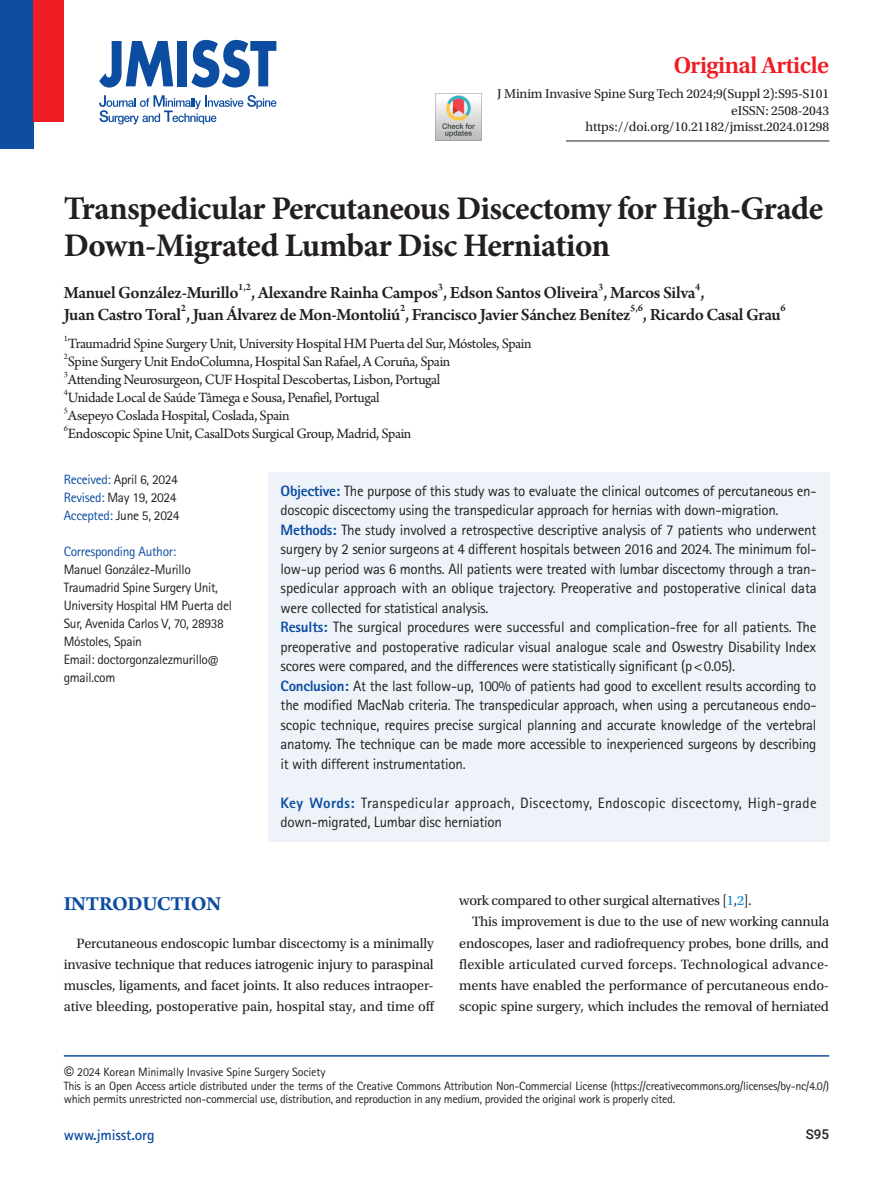
<style>
.page{position:relative;width:893px;height:1191px;background:#fff}
.page>*{position:absolute;margin:0;border:0;box-sizing:border-box;transform-origin:0 0}
.article-title{font:700 33px/37.5px "Minion Pro";letter-spacing:-.02em;color:#231f20}
.subject{font:600 24px "Utopia Std";letter-spacing:-.02em;color:#ee1d23}
.body-title{font:700 21px "Arno Pro";letter-spacing:-.02em;color:#0d4da1}
.contrib-group{font:600 18px "Arno Pro";letter-spacing:-.025em;color:#231f20}
.abstract{font:15px/19.5px "Rotis Sans Serif Std";letter-spacing:-.02em;color:#231f20;text-align:justify}
.aff{font:15px "Arno Pro";letter-spacing:-.025em;color:#231f20}
.abstract-2{font:15px/19.5px "Rotis Sans Serif Std";letter-spacing:.02em;color:#231f20}
.t1{font:700 15px "Rotis Sans Serif Std";letter-spacing:-.01em;color:#0d4da1}
.body{font:14.25px/21.3px "Utopia Std";letter-spacing:-.015em;color:#231f20;text-align:justify}
.date-published{font:13.5px/18px "Rotis Sans Serif Std";letter-spacing:-.025em;color:#231f20}
.Issue{font:13.5px "Utopia Std";letter-spacing:-.01em;color:#231f20}
.date-published-2{font:13.5px "Rotis Sans Serif Std";letter-spacing:-.025em;color:#0d4da1}
.t2{font:500 13.5px "Roboto";color:#231f20}
.t3{font:12px/13.5px "Rotis Sans Serif Std";letter-spacing:-.025em;color:#231f20}
.contrib-group-2{font:600 10.5px "Arno Pro";color:#231f20}
.aff-2{font:8.7px "Arno Pro";color:#231f20}
.s1{color:#0d4da1}
.s2{font-weight:800;color:#0d4da1}
.s3{color:#0b88de}
.s4{font-family:"Roboto";font-size:13.5px}
</style>
<div class="page">
<div style="left:268px;top:472px;width:561px;height:370px;background:#edf3f9"></div>
<hr style="left:64px;top:1055px;width:765px;height:1px;background:#0d4da1">
<hr style="left:566px;top:141px;width:263px;height:1px;background:#231f20">
<div style="left:0;top:0;width:33px;height:149px;background:#0d4ea2"></div>
<div style="left:33px;top:0;width:31px;height:122px;background:#ee1d23"></div>
<svg style="left:99px;top:41px;width:74px;height:47px"></svg>
<div style="left:177px;top:41px;width:10px;height:45px;background:#0d4da1"></div>
<svg style="left:191px;top:40px;width:85px;height:48px"></svg>
<svg style="left:99px;top:95px;width:177px;height:29px"></svg>
<img style="left:435px;top:94px;width:47px;height:47px">
<p class="subject" style="left:674px;top:52px;width:157px">Original Article</p>
<p class="Issue" style="left:497px;top:87px;width:333px">J Minim Invasive Spine Surg Tech 2024;9(Suppl 2):S95-S101</p>
<p class="Issue" style="left:731px;top:103px;width:99px">eISSN: 2508-2043</p>
<p class="Issue" style="left:586px;top:119px;width:245px">https://doi.org/10.21182/jmisst.2024.01298</p>
<p class="article-title" style="left:64px;top:189px;width:761px">Transpedicular Percutaneous Discectomy for High-Grade<br>Down-Migrated Lumbar Disc Herniation</p>
<p class="contrib-group" style="left:64px;top:282px;width:176px">Manuel González-Murillo</p>
<p class="contrib-group-2" style="left:238px;top:281px;width:14px">1,2</p>
<p class="contrib-group" style="left:251px;top:282px;width:455px">, Alexandre Rainha Campos , Edson Santos Oliveira , Marcos Silva ,</p>
<p class="contrib-group-2" style="left:438px;top:281px;width:7px">3</p>
<p class="contrib-group-2" style="left:598px;top:281px;width:7px">3</p>
<p class="contrib-group-2" style="left:695px;top:281px;width:7px">4</p>
<p class="contrib-group" style="left:64px;top:304px;width:568px">Juan Castro Toral , Juan Álvarez de Mon-Montoliú , Francisco Javier Sánchez Benítez</p>
<p class="contrib-group-2" style="left:181px;top:302px;width:7px">2</p>
<p class="contrib-group-2" style="left:400px;top:302px;width:7px">2</p>
<p class="contrib-group-2" style="left:630px;top:302px;width:14px">5,6</p>
<p class="contrib-group" style="left:643px;top:304px;width:139px">, Ricardo Casal Grau</p>
<p class="contrib-group-2" style="left:780px;top:302px;width:7px">6</p>
<p class="aff-2" style="left:64px;top:333px;width:6px">1</p>
<p class="aff" style="left:68px;top:334px;width:465px">Traumadrid Spine Surgery Unit, University Hospital HM Puerta del Sur, Móstoles, Spain</p>
<p class="aff-2" style="left:64px;top:351px;width:6px">2</p>
<p class="aff" style="left:68px;top:352px;width:384px">Spine Surgery Unit EndoColumna, Hospital San Rafael, A Coruña, Spain</p>
<p class="aff-2" style="left:64px;top:369px;width:6px">3</p>
<p class="aff" style="left:68px;top:370px;width:374px">Attending Neurosurgeon, CUF Hospital Descobertas, Lisbon, Portugal</p>
<p class="aff-2" style="left:64px;top:387px;width:6px">4</p>
<p class="aff" style="left:68px;top:388px;width:313px">Unidade Local de Saúde Tâmega e Sousa, Penafiel, Portugal</p>
<p class="aff-2" style="left:64px;top:405px;width:6px">5</p>
<p class="aff" style="left:68px;top:406px;width:223px">Asepeyo Coslada Hospital, Coslada, Spain</p>
<p class="aff-2" style="left:64px;top:423px;width:6px">6</p>
<p class="aff" style="left:68px;top:424px;width:345px">Endoscopic Spine Unit, CasalDots Surgical Group, Madrid, Spain</p>
<p class="date-published" style="left:64px;top:470px;width:116px"><span class="s1">Received:</span> April 6, 2024</p>
<p class="date-published" style="left:64px;top:488px;width:114px"><span class="s1">Revised:</span> May 19, 2024</p>
<p class="date-published" style="left:64px;top:506px;width:117px"><span class="s1">Accepted:</span> June 5, 2024</p>
<p class="date-published-2" style="left:64px;top:543px;width:114px">Corresponding Author:</p>
<p class="date-published" style="left:64px;top:560px;width:129px">Manuel González-Murillo</p>
<p class="date-published" style="left:64px;top:578px;width:170px">Traumadrid Spine Surgery Unit,<br>University Hospital HM Puerta del<br>Sur, Avenida Carlos V, 70, 28938<br>Móstoles, Spain</p>
<p class="date-published" style="left:64px;top:650px;width:156px">Email: doctorgonzalezmurillo@ gmail.com</p>
<p class="abstract" style="left:281px;top:481px;width:537px"><span class="s2">Objective:</span> The purpose of this study was to evaluate the clinical outcomes of percutaneous en&shy;doscopic discectomy using the transpedicular approach for hernias with down-migration.</p>
<p class="abstract" style="left:281px;top:520px;width:538px"><span class="s2">Methods:</span> The study involved a retrospective descriptive analysis of 7 patients who underwent surgery by 2 senior surgeons at 4 different hospitals between 2016 and 2024. The minimum fol&shy;low-up period was 6 months. All patients were treated with lumbar discectomy through a tran&shy;spedicular approach with an oblique trajectory. Preoperative and postoperative clinical data were collected for statistical analysis.</p>
<p class="abstract" style="left:281px;top:617px;width:537px"><span class="s2">Results:</span> The surgical procedures were successful and complication-free for all patients. The preoperative and postoperative radicular visual analogue scale and Oswestry Disability Index scores were compared, and the differences were statistically significant (p&lt;0.05).</p>
<p class="abstract" style="left:281px;top:676px;width:537px"><span class="s2">Conclusion:</span> At the last follow-up, 100% of patients had good to excellent results according to the modified MacNab criteria. The transpedicular approach, when using a percutaneous endo&shy;scopic technique, requires precise surgical planning and accurate knowledge of the vertebral anatomy. The technique can be made more accessible to inexperienced surgeons by describing it with different instrumentation.</p>
<p class="abstract-2" style="left:281px;top:793px;width:538px"><span class="s2">Key Words:</span> Transpedicular approach, Discectomy, Endoscopic discectomy, High-grade down-migrated, Lumbar disc herniation</p>
<p class="body-title" style="left:64px;top:891px;width:159px">INTRODUCTION</p>
<p class="body" style="left:64px;top:932px;width:372px;text-indent:13px">Percutaneous endoscopic lumbar discectomy is a minimally invasive technique that reduces iatrogenic injury to paraspinal muscles, ligaments, and facet joints. It also reduces intraoper&shy;ative bleeding, postoperative pain, hospital stay, and time off</p>
<p class="body" style="left:459px;top:890px;width:294px">work compared to other surgical alternatives [<span class="s3">1</span>,<span class="s3">2</span>].</p>
<p class="body" style="left:459px;top:911px;width:371px;text-indent:13px">This improvement is due to the use of new working cannula endoscopes, laser and radiofrequency probes, bone drills, and flexible articulated curved forceps. Technological advance&shy;ments have enabled the performance of percutaneous endo&shy;scopic spine surgery, which includes the removal of herniated</p>
<p class="t3" style="left:64px;top:1065px;width:767px"><span class="s4">©</span> 2024 Korean Minimally Invasive Spine Surgery Society<br>This is an Open Access article distributed under the terms of the Creative Commons Attribution Non-Commercial License (https://creativecommons.org/licenses/by-nc/4.0/) which permits unrestricted non-commercial use, distribution, and reproduction in any medium, provided the original work is properly cited.</p>
<p class="t1" style="left:64px;top:1125px;width:92px">www.jmisst.org</p>
<p class="t2" style="left:806px;top:1124px;width:25px">S95</p>
</div>
